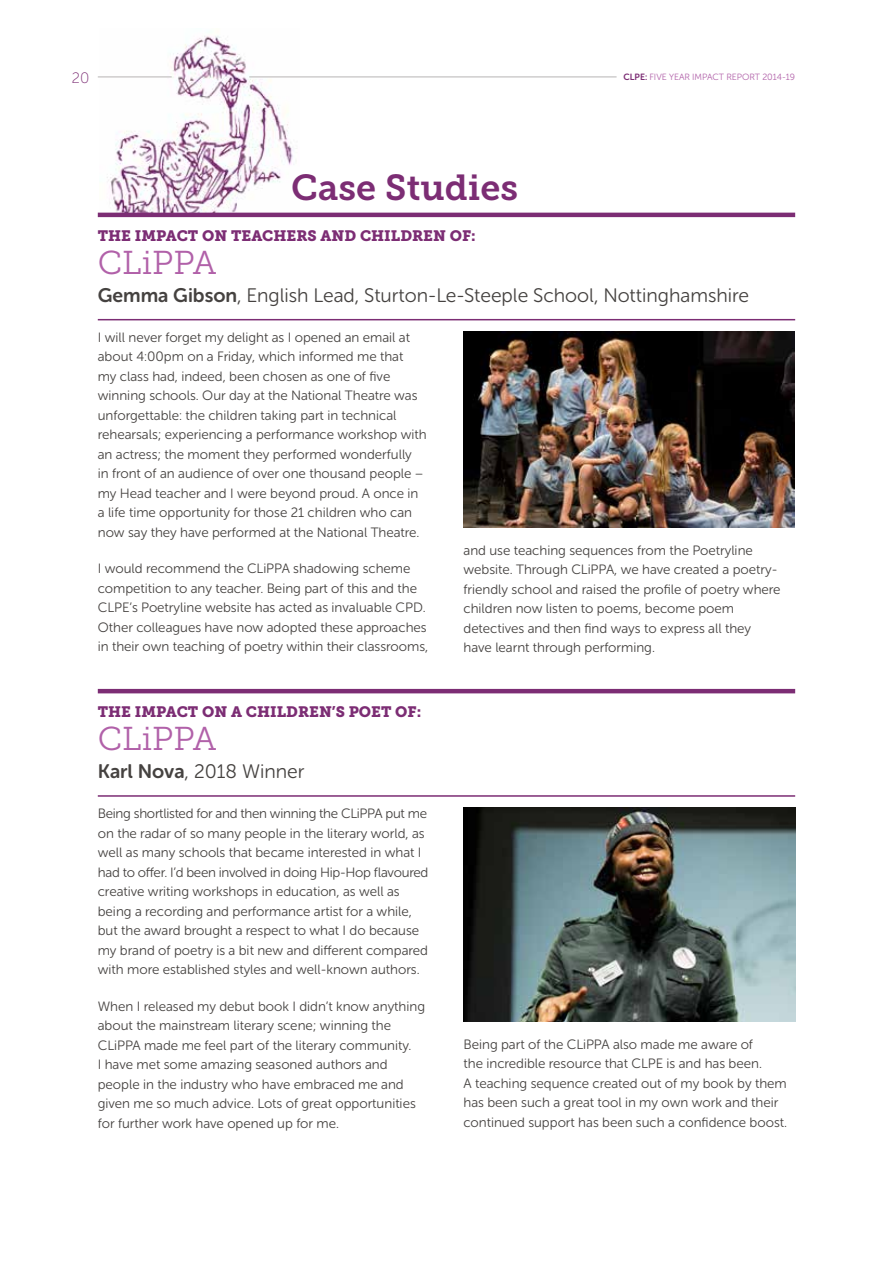
<style>
.page{position:relative;width:893px;height:1263px;background:#fff}
.page>*{position:absolute;margin:0;border:0;box-sizing:border-box;transform-origin:0 0}
.t1{font:36px "Museo Slab 700";color:#7c2d74}
.t2{font:33px "Museo Slab 300";color:#b161a9}
.t3{font:19.5px "Museo Sans Rounded 300";color:#454240}
.t4{font:15px "Museo Slab 900";color:#7c2d74}
.t5{font:15px "Museo Sans Rounded 100";color:#7c2d74}
.t6{font:13.5px/19.5px "Museo Sans Rounded 300";color:#454240}
.t7{font:9px "Museo Sans Rounded 300";color:#b161a9}
.s1{font-family:"Museo Sans Rounded 700";color:#7c2d74}
.s2{font-family:"Museo Sans Rounded 700"}
</style>
<div class="page">
<img style="left:100px;top:36px;width:200px;height:177px">
<img style="left:463px;top:807px;width:332px;height:215px">
<hr style="left:98px;top:319px;width:697px;height:1px;background:#7c2d74">
<hr style="left:98px;top:795px;width:697px;height:2px;background:#7c2d74">
<hr style="left:98px;top:213px;width:697px;height:4px;background:#7c2d74">
<hr style="left:98px;top:689px;width:697px;height:4px;background:#7c2d74">
<img style="left:463px;top:332px;width:332px;height:195px">
<hr style="left:249px;top:77px;width:368px;height:1px;background:#b7b4b4">
<hr style="left:98px;top:77px;width:74px;height:1px;background:#b7b4b4">
<p class="t5" style="left:72px;top:70px;width:19px">20</p>
<p class="t7" style="left:623px;top:72px;width:173px"><span class="s1">CLPE:</span> FIVE YEAR IMPACT REPORT 2014-19</p>
<h1 class="t1" style="left:291px;top:167px;width:229px">Case Studies</h1>
<p class="t4" style="left:98px;top:227px;width:379px">THE IMPACT ON TEACHERS AND CHILDREN OF:</p>
<h2 class="t2" style="left:98px;top:244px;width:120px">CLiPPA</h2>
<h3 class="t3" style="left:98px;top:285px;width:653px"><span class="s2">Gemma Gibson</span>, English Lead, Sturton-Le-Steeple School, Nottinghamshire</h3>
<p class="t6" style="left:98px;top:328px;width:330px">I will never forget my delight as I opened an email at about 4:00pm on a Friday, which informed me that<br>my class had, indeed, been chosen as one of five winning schools. Our day at the National Theatre was unforgettable: the children taking part in technical rehearsals; experiencing a performance workshop with an actress; the moment they performed wonderfully<br>in front of an audience of over one thousand people – my Head teacher and I were beyond proud. A once in a life time opportunity for those 21 children who can now say they have performed at the National Theatre.</p>
<p class="t6" style="left:98px;top:559px;width:332px">I would recommend the CLiPPA shadowing scheme competition to any teacher. Being part of this and the CLPE’s Poetryline website has acted as invaluable CPD.<br>Other colleagues have now adopted these approaches in their own teaching of poetry within their classrooms,</p>
<p class="t4" style="left:98px;top:703px;width:325px">THE IMPACT ON A CHILDREN’S POET OF:</p>
<h2 class="t2" style="left:98px;top:721px;width:120px">CLiPPA</h2>
<h3 class="t3" style="left:98px;top:761px;width:208px"><span class="s2">Karl Nova</span>, 2018 Winner</h3>
<p class="t6" style="left:98px;top:804px;width:332px">Being shortlisted for and then winning the CLiPPA put me on the radar of so many people in the literary world, as well as many schools that became interested in what I had to offer. I’d been involved in doing Hip-Hop flavoured creative writing workshops in education, as well as being a recording and performance artist for a while, but the award brought a respect to what I do because my brand of poetry is a bit new and different compared with more established styles and well-known authors.</p>
<p class="t6" style="left:98px;top:996px;width:329px">When I released my debut book I didn’t know anything about the mainstream literary scene; winning the CLiPPA made me feel part of the literary community.<br>I have met some amazing seasoned authors and people in the industry who have embraced me and given me so much advice. Lots of great opportunities for further work have opened up for me.</p>
<p class="t6" style="left:463px;top:540px;width:319px">and use teaching sequences from the Poetryline website. Through CLiPPA, we have created a poetry&shy;friendly school and raised the profile of poetry where children now listen to poems, become poem detectives and then find ways to express all they have learnt through performing.</p>
<p class="t6" style="left:463px;top:1035px;width:325px">Being part of the CLiPPA also made me aware of<br>the incredible resource that CLPE is and has been.<br>A teaching sequence created out of my book by them has been such a great tool in my own work and their continued support has been such a confidence boost.</p>
</div>
